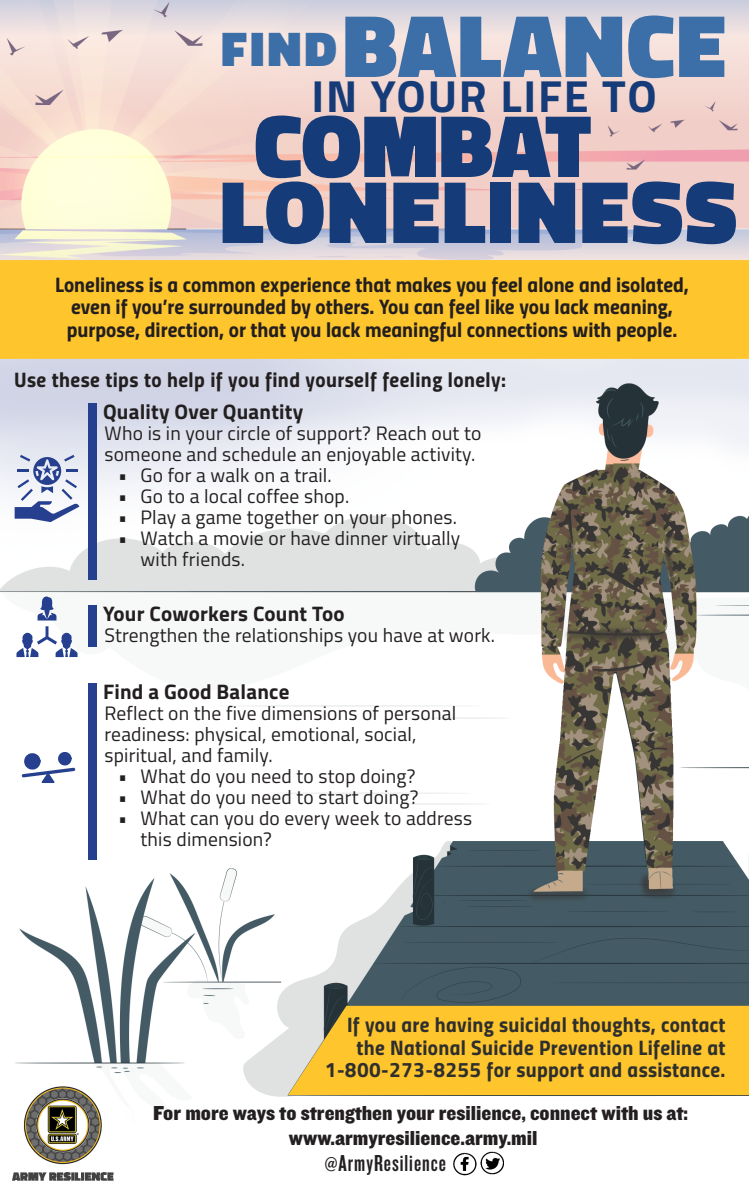
<style>
.page{position:relative;width:749px;height:1188px;background:#fff}
.page>*{position:absolute;margin:0;border:0;box-sizing:border-box;transform-origin:0 0}
.t1{font:900 90px "Titillium";letter-spacing:.02em;color:#153c79}
.t2{font:900 90px "Titillium";letter-spacing:.02em;color:#3c6ea7}
.t3{font:900 49.5px "Titillium";color:#3c6ea7}
.t4{font:700 45px "Titillium";letter-spacing:.04em;color:#153c79}
.t5{font:24px "Knockout HTF48 Featherweight";letter-spacing:.04em;color:#231f20}
.t6{font:21px/22.5px "Titillium Bold Upright";color:#231f20;text-align:center}
.t7{font:21px/22.8px "Titillium Bold Upright";letter-spacing:.015em;color:#2e2f2e;text-align:right}
.t8{font:21px "Knockout HTF71 Full Middlewt";color:#231f20}
.t9{font:700 21px "Titillium";letter-spacing:.01em;color:#231f20}
.t10{font:21px "Titillium Bold Upright";letter-spacing:.02em;color:#231f20}
.t11{font:19.5px/21px "Titillium";letter-spacing:.01em;color:#231f20}
</style>
<div class="page">
<img style="left:0;top:0;width:748px;height:1181px">
<svg style="left:22px;top:751px;width:53px;height:32px"></svg>
<svg style="left:16px;top:596px;width:61px;height:61px"></svg>
<svg style="left:15px;top:455px;width:64px;height:67px"></svg>
<div style="left:88px;top:403px;width:8px;height:177px;background:#25408f"></div>
<div style="left:88px;top:683px;width:8px;height:177px;background:#25408f"></div>
<div style="left:88px;top:606px;width:8px;height:41px;background:#25408f"></div>
<svg style="left:288px;top:1006px;width:460px;height:89px;background:#fac537"></svg>
<p class="t2" style="left:342px;top:-20px;width:384px">BALANCE</p>
<p class="t1" style="left:254px;top:80px;width:339px">COMBAT</p>
<p class="t1" style="left:220px;top:146px;width:518px">LONELINESS</p>
<p class="t3" style="left:221px;top:12px;width:117px">FIND</p>
<p class="t4" style="left:311px;top:62px;width:347px">IN YOUR LIFE TO</p>
<p class="t6" style="left:55px;top:272px;width:635px">Loneliness is a common experience that makes you feel alone and isolated, even if you’re surrounded by others. You can feel like you lack meaning, purpose, direction, or that you lack meaningful connections with people.</p>
<p class="t10" style="left:14px;top:363px;width:493px">Use these tips to help if you find yourself feeling lonely:</p>
<p class="t9" style="left:103px;top:395px;width:202px">Quality Over Quantity</p>
<p class="t11" style="left:104px;top:421px;width:378px">Who is in your circle of support? Reach out to someone and schedule an enjoyable activity.</p>
<p class="t11" style="left:118px;top:463px;width:215px">• Go for a walk on a trail.</p>
<p class="t11" style="left:118px;top:484px;width:233px">• Go to a local coffee shop.</p>
<p class="t11" style="left:118px;top:505px;width:340px">• Play a game together on your phones.</p>
<p class="t11" style="left:140px;top:526px;width:321px;text-indent:-22px">• Watch a movie or have dinner virtually with friends.</p>
<p class="t9" style="left:103px;top:598px;width:243px">Your Coworkers Count Too</p>
<p class="t11" style="left:104px;top:624px;width:392px">Strengthen the relationships you have at work.</p>
<p class="t9" style="left:103px;top:676px;width:188px">Find a Good Balance</p>
<p class="t11" style="left:104px;top:702px;width:353px">Reflect on the five dimensions of personal readiness: physical, emotional, social, spiritual, and family.</p>
<p class="t11" style="left:118px;top:765px;width:299px">• What do you need to stop doing?</p>
<p class="t11" style="left:118px;top:786px;width:302px">• What do you need to start doing?</p>
<p class="t11" style="left:140px;top:807px;width:333px;text-indent:-22px">• What can you do every week to address this dimension?</p>
<p class="t7" style="left:325px;top:1012px;width:402px">If you are having suicidal thoughts, contact the National Suicide Prevention Lifeline at<br>1-800-273-8255 for support and assistance.</p>
<p class="t8" style="left:153px;top:1101px;width:536px">For more ways to strengthen your resilience, connect with us at:</p>
<p class="t8" style="left:289px;top:1127px;width:250px">www.armyresilience.army.mil</p>
<p class="t5" style="left:325px;top:1151px;width:123px">@ArmyResilience</p>
</div>
